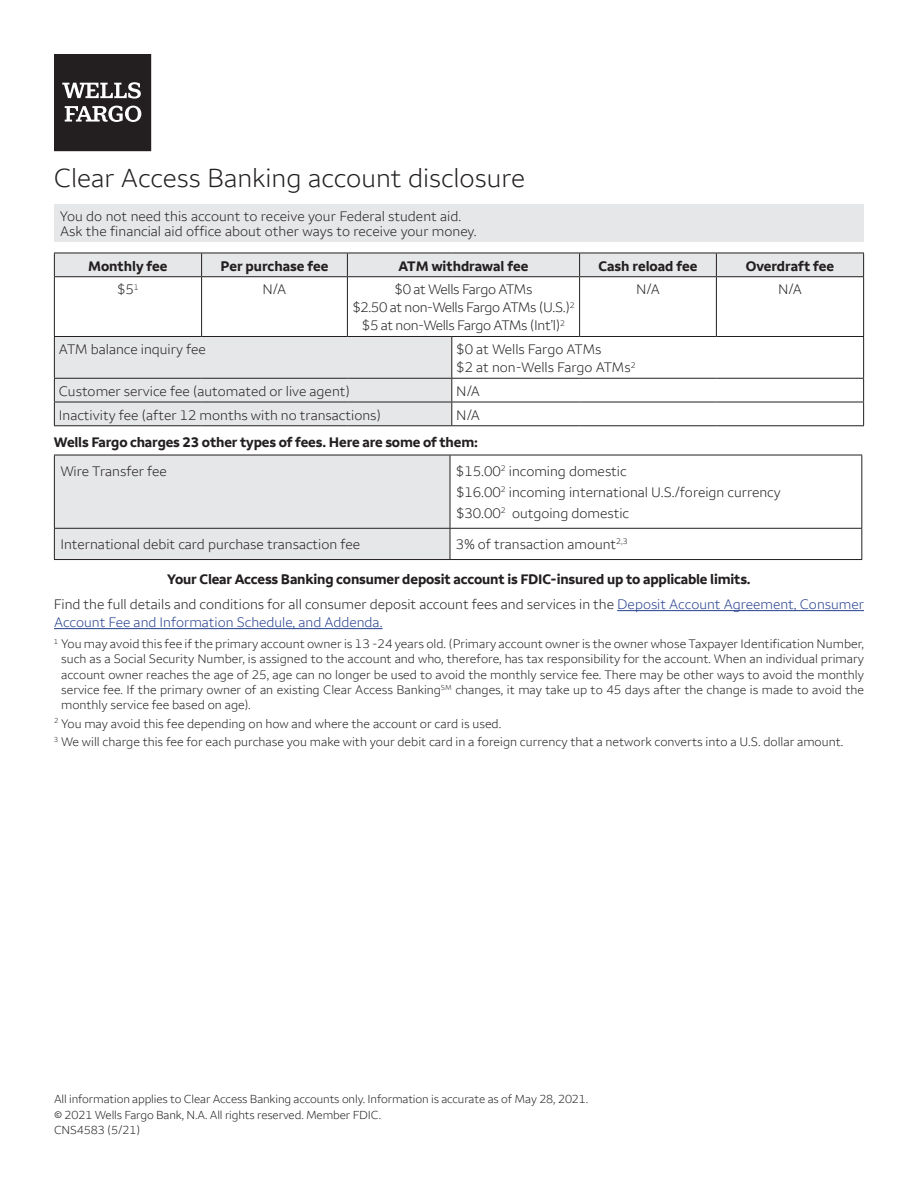
<style>
.page{position:relative;width:918px;height:1188px;background:#fff}
.page>*{position:absolute;margin:0;border:0;box-sizing:border-box;transform-origin:0 0}
.t1{font:300 27px "Wells Fargo Sans";color:#231f20}
.t2{font:300 14.25px/18px "Wells Fargo Sans";color:#231f20}
.t3{font:700 14.25px "Wells Fargo Sans";letter-spacing:-.01em;color:#231f20}
.t4{font:300 14.25px/18px "Wells Fargo Sans";letter-spacing:-.025em;color:#231f20;text-align:center}
.t5{font:300 12.75px/15.3px "Wells Fargo Sans";color:#231f20;text-align:justify}
.t6{font:300 12px "Wells Fargo Sans";letter-spacing:-.01em;color:#231f20}
.t7{font:300 8.25px "Wells Fargo Sans";color:#231f20}
.s1{color:#253f8e}
</style>
<div class="page">
<hr style="left:617px;top:610px;width:247px;height:1px;background:#253f8e">
<hr style="left:54px;top:628px;width:329px;height:1px;background:#253f8e">
<div style="left:54px;top:205px;width:810px;height:37px;background:#e6e7e9"></div>
<svg style="left:55px;top:254px;width:808px;height:171px"></svg>
<hr style="left:54px;top:253px;width:148px;height:1px;background:#231f20">
<svg style="left:54px;top:253px;width:1px;height:23px"></svg>
<hr style="left:202px;top:253px;width:145px;height:1px;background:#231f20">
<svg style="left:201px;top:253px;width:1px;height:23px"></svg>
<hr style="left:347px;top:253px;width:105px;height:1px;background:#231f20">
<svg style="left:347px;top:253px;width:1px;height:23px"></svg>
<hr style="left:452px;top:253px;width:128px;height:1px;background:#231f20">
<hr style="left:580px;top:253px;width:136px;height:1px;background:#231f20">
<svg style="left:579px;top:253px;width:1px;height:23px"></svg>
<hr style="left:716px;top:253px;width:148px;height:1px;background:#231f20">
<svg style="left:716px;top:253px;width:1px;height:23px"></svg>
<svg style="left:863px;top:253px;width:1px;height:23px"></svg>
<hr style="left:54px;top:276px;width:148px;height:1px;background:#231f20">
<hr style="left:54px;top:277px;width:1px;height:59px;background:#231f20">
<hr style="left:202px;top:276px;width:145px;height:1px;background:#231f20">
<hr style="left:201px;top:277px;width:1px;height:59px;background:#231f20">
<hr style="left:347px;top:276px;width:105px;height:1px;background:#231f20">
<hr style="left:347px;top:277px;width:1px;height:59px;background:#231f20">
<hr style="left:452px;top:276px;width:128px;height:1px;background:#231f20">
<hr style="left:580px;top:276px;width:136px;height:1px;background:#231f20">
<hr style="left:579px;top:277px;width:1px;height:59px;background:#231f20">
<hr style="left:716px;top:276px;width:148px;height:1px;background:#231f20">
<hr style="left:716px;top:277px;width:1px;height:59px;background:#231f20">
<hr style="left:863px;top:277px;width:1px;height:59px;background:#231f20">
<hr style="left:54px;top:336px;width:148px;height:1px;background:#231f20">
<hr style="left:54px;top:337px;width:1px;height:41px;background:#231f20">
<hr style="left:202px;top:336px;width:145px;height:1px;background:#231f20">
<hr style="left:347px;top:336px;width:105px;height:1px;background:#231f20">
<hr style="left:452px;top:336px;width:128px;height:1px;background:#231f20">
<hr style="left:451px;top:337px;width:1px;height:41px;background:#231f20">
<hr style="left:580px;top:336px;width:136px;height:1px;background:#231f20">
<hr style="left:716px;top:336px;width:148px;height:1px;background:#231f20">
<hr style="left:863px;top:337px;width:1px;height:41px;background:#231f20">
<hr style="left:54px;top:378px;width:148px;height:1px;background:#231f20">
<hr style="left:202px;top:378px;width:145px;height:1px;background:#231f20">
<hr style="left:347px;top:378px;width:105px;height:1px;background:#231f20">
<hr style="left:452px;top:378px;width:128px;height:1px;background:#231f20">
<hr style="left:580px;top:378px;width:136px;height:1px;background:#231f20">
<hr style="left:716px;top:378px;width:148px;height:1px;background:#231f20">
<hr style="left:54px;top:402px;width:148px;height:1px;background:#231f20">
<svg style="left:54px;top:379px;width:1px;height:46px"></svg>
<hr style="left:202px;top:402px;width:145px;height:1px;background:#231f20">
<hr style="left:347px;top:402px;width:105px;height:1px;background:#231f20">
<hr style="left:452px;top:402px;width:128px;height:1px;background:#231f20">
<svg style="left:451px;top:379px;width:1px;height:46px"></svg>
<hr style="left:580px;top:402px;width:136px;height:1px;background:#231f20">
<hr style="left:716px;top:402px;width:148px;height:1px;background:#231f20">
<svg style="left:863px;top:379px;width:1px;height:46px"></svg>
<hr style="left:54px;top:425px;width:148px;height:1px;background:#231f20">
<hr style="left:202px;top:425px;width:145px;height:1px;background:#231f20">
<hr style="left:347px;top:425px;width:105px;height:1px;background:#231f20">
<hr style="left:452px;top:425px;width:128px;height:1px;background:#231f20">
<hr style="left:580px;top:425px;width:136px;height:1px;background:#231f20">
<hr style="left:716px;top:425px;width:148px;height:1px;background:#231f20">
<div style="left:55px;top:456px;width:395px;height:103px;background:#e6e7e9"></div>
<hr style="left:54px;top:455px;width:396px;height:1px;background:#231f20">
<hr style="left:54px;top:455px;width:1px;height:73px;background:#231f20">
<hr style="left:450px;top:455px;width:412px;height:1px;background:#231f20">
<hr style="left:450px;top:455px;width:1px;height:73px;background:#231f20">
<hr style="left:861px;top:455px;width:1px;height:73px;background:#231f20">
<hr style="left:54px;top:528px;width:396px;height:1px;background:#231f20">
<hr style="left:54px;top:529px;width:1px;height:30px;background:#231f20">
<hr style="left:450px;top:528px;width:412px;height:1px;background:#231f20">
<hr style="left:450px;top:529px;width:1px;height:30px;background:#231f20">
<hr style="left:861px;top:529px;width:1px;height:30px;background:#231f20">
<hr style="left:54px;top:559px;width:396px;height:1px;background:#231f20">
<hr style="left:450px;top:559px;width:412px;height:1px;background:#231f20">
<svg style="left:54px;top:54px;width:97px;height:97px;background:#3d393a"></svg>
<h1 class="t1" style="left:54px;top:162px;width:473px">Clear Access Banking account disclosure</h1>
<p class="t2" style="left:60px;top:207px;width:403px">You do not need this account to receive your Federal student aid.</p>
<p class="t2" style="left:60px;top:222px;width:418px">Ask the financial aid office about other ways to receive your money.</p>
<p class="t3" style="left:88px;top:257px;width:81px">Monthly fee</p>
<p class="t2" style="left:117px;top:281px;width:23px">$5<sup>1</sup></p>
<p class="t3" style="left:399px;top:257px;width:131px">ATM withdrawal fee</p>
<p class="t4" style="left:352px;top:281px;width:224px">$0 at Wells Fargo ATMs<br>$2.50 at non-Wells Fargo ATMs (U.S.)<sup>2 </sup>$5 at non-Wells Fargo ATMs (Int’l)<sup>2</sup></p>
<p class="t3" style="left:221px;top:257px;width:109px">Per purchase fee</p>
<p class="t2" style="left:263px;top:281px;width:25px">N/A</p>
<p class="t3" style="left:598px;top:257px;width:101px">Cash reload fee</p>
<p class="t2" style="left:636px;top:281px;width:25px">N/A</p>
<p class="t3" style="left:746px;top:257px;width:90px">Overdraft fee</p>
<p class="t2" style="left:778px;top:281px;width:25px">N/A</p>
<p class="t2" style="left:59px;top:340px;width:148px">ATM balance inquiry fee</p>
<p class="t2" style="left:456px;top:340px;width:181px">$0 at Wells Fargo ATMs<br>$2 at non-Wells Fargo ATMs<sup>2</sup></p>
<p class="t2" style="left:59px;top:382px;width:293px">Customer service fee (automated or live agent)</p>
<p class="t2" style="left:456px;top:382px;width:25px">N/A</p>
<p class="t2" style="left:59px;top:406px;width:324px">Inactivity fee (after 12 months with no transactions)</p>
<p class="t2" style="left:456px;top:406px;width:25px">N/A</p>
<p class="t3" style="left:54px;top:434px;width:425px">Wells Fargo charges 23 other types of fees. Here are some of them:</p>
<p class="t2" style="left:60px;top:462px;width:108px">Wire Transfer fee</p>
<p class="t2" style="left:456px;top:462px;width:172px">$15.00 incoming domestic</p>
<p class="t7" style="left:501px;top:463px;width:6px">2</p>
<p class="t2" style="left:456px;top:481px;width:326px;line-height:21px">$16.00<sup>2</sup> incoming international U.S./foreign currency $30.00 outgoing domestic</p>
<p class="t7" style="left:501px;top:505px;width:6px">2</p>
<p class="t2" style="left:60px;top:535px;width:301px">International debit card purchase transaction fee</p>
<p class="t2" style="left:456px;top:535px;width:173px">3% of transaction amount<sup>2,3</sup></p>
<p class="t3" style="left:167px;top:570px;width:585px">Your Clear Access Banking consumer deposit account is FDIC-insured up to applicable limits.</p>
<p class="t2" style="left:54px;top:596px;width:812px">Find the full details and conditions for all consumer deposit account fees and services in the <span class="s1">Deposit Account Agreement, Consumer<br>Account Fee and Information Schedule, and Addenda.</span></p>
<p class="t5" style="left:61px;top:636px;width:805px;text-indent:-7px"><sup>1</sup> You may avoid this fee if the primary account owner is 13 -24 years old. (Primary account owner is the owner whose Taxpayer Identification Number, such as a Social Security Number, is assigned to the account and who, therefore, has tax responsibility for the account. When an individual primary account owner reaches the age of 25, age can no longer be used to avoid the monthly service fee. There may be other ways to avoid the monthly service fee. If the primary owner of an existing Clear Access Banking<sup>SM</sup> changes, it may take up to 45 days after the change is made to avoid the monthly service fee based on age).</p>
<p class="t5" style="left:54px;top:714px;width:791px;line-height:18.3px"><sup>2</sup> You may avoid this fee depending on how and where the account or card is used.<br><sup>3</sup> We will charge this fee for each purchase you make with your debit card in a foreign currency that a network converts into a U.S. dollar amount.</p>
<p class="t6" style="left:54px;top:1092px;width:536px">All information applies to Clear Access Banking accounts only. Information is accurate as of May 28, 2021.</p>
<p class="t6" style="left:54px;top:1107px;width:329px">© 2021 Wells Fargo Bank, N.A. All rights reserved. Member FDIC.</p>
<p class="t6" style="left:54px;top:1123px;width:88px">CNS4583 (5/21)</p>
</div>
